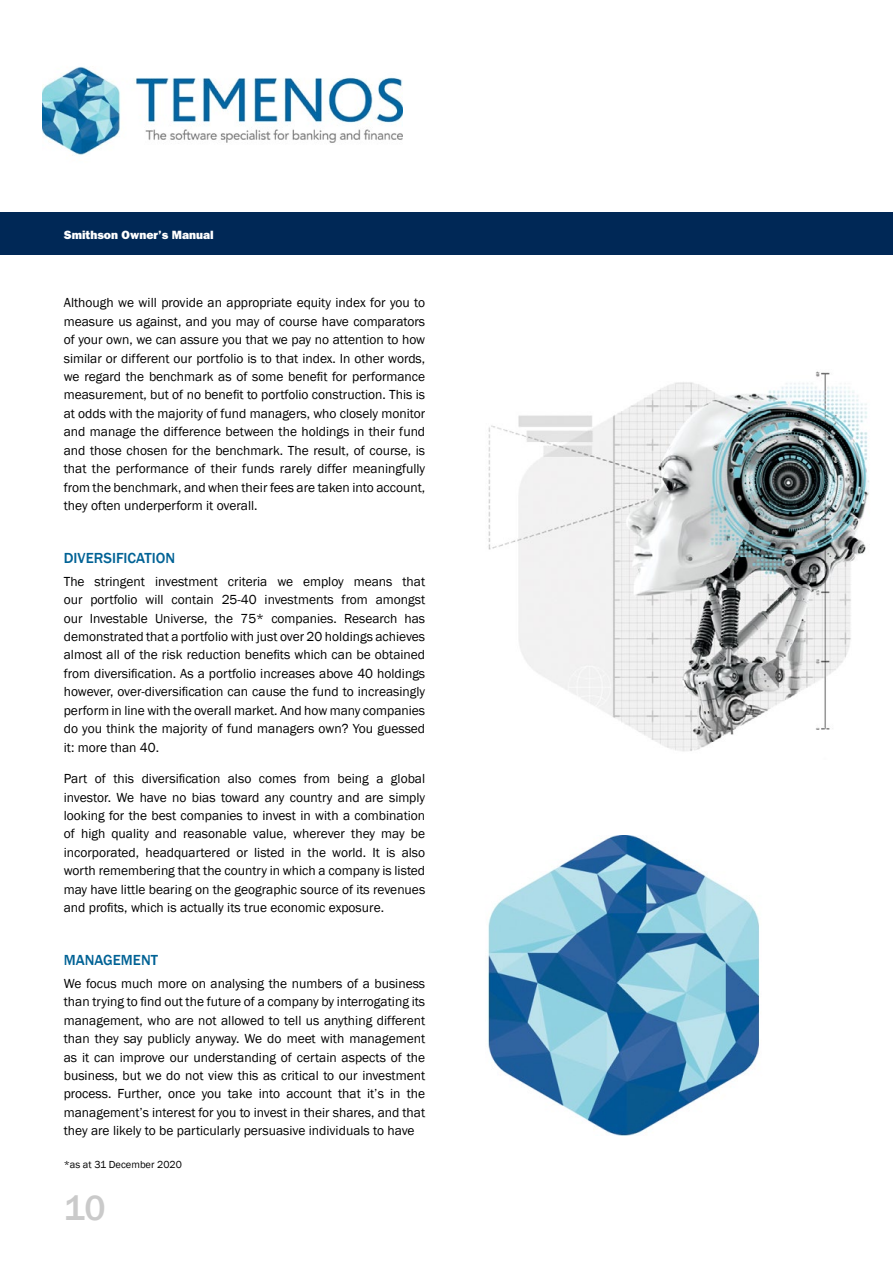
<style>
.page{position:relative;width:893px;height:1263px;background:#fff}
.page>*{position:absolute;margin:0;border:0;box-sizing:border-box;transform-origin:0 0}
.t1{font:500 36px "Franklin Gothic";color:#cacaca}
.t2{font:500 15px "Franklin Gothic";color:#006295}
.t3{font:13.5px/18.5px "Franklin Gothic";color:#000;text-align:justify}
.t4{font:800 12px "Franklin Gothic";color:#fff}
.t5{font:10.5px "Franklin Gothic";color:#000}
</style>
<div class="page">
<img style="left:43px;top:67px;width:359px;height:88px">
<img style="left:488px;top:371px;width:381px;height:381px">
<img style="left:488px;top:835px;width:272px;height:300px">
<div style="left:0;top:213px;width:893px;height:42px;background:#002856"></div>
<p class="t4" style="left:64px;top:227px;width:151px">Smithson Owner’s Manual</p>
<p class="t3" style="left:64px;top:294px;width:363px">Although we will provide an appropriate equity index for you to measure us against, and you may of course have comparators of your own, we can assure you that we pay no attention to how similar or different our portfolio is to that index. In other words, we regard the benchmark as of some benefit for performance measurement, but of no benefit to portfolio construction. This is at odds with the majority of fund managers, who closely monitor and manage the difference between the holdings in their fund and those chosen for the benchmark. The result, of course, is that the performance of their funds rarely differ meaningfully from the benchmark, and when their fees are taken into account, they often underperform it overall.</p>
<p class="t2" style="left:64px;top:548px;width:113px">DIVERSIFICATION</p>
<p class="t3" style="left:64px;top:572px;width:363px">The stringent investment criteria we employ means that our portfolio will contain 25-40 investments from amongst our Investable Universe, the 75* companies. Research has demonstrated that a portfolio with just over 20 holdings achieves almost all of the risk reduction benefits which can be obtained from diversification. As a portfolio increases above 40 holdings however, over-diversification can cause the fund to increasingly perform in line with the overall market. And how many companies do you think the majority of fund managers own? You guessed it: more than 40.</p>
<p class="t3" style="left:64px;top:770px;width:363px">Part of this diversification also comes from being a global investor. We have no bias toward any country and are simply looking for the best companies to invest in with a combination of high quality and reasonable value, wherever they may be incorporated, headquartered or listed in the world. It is also worth remembering that the country in which a company is listed may have little bearing on the geographic source of its revenues and profits, which is actually its true economic exposure.</p>
<p class="t2" style="left:64px;top:950px;width:96px">MANAGEMENT</p>
<p class="t3" style="left:64px;top:974px;width:363px">We focus much more on analysing the numbers of a business than trying to find out the future of a company by interrogating its management, who are not allowed to tell us anything different than they say publicly anyway. We do meet with management as it can improve our understanding of certain aspects of the business, but we do not view this as critical to our investment process. Further, once you take into account that it’s in the management’s interest for you to invest in their shares, and that they are likely to be particularly persuasive individuals to have</p>
<p class="t5" style="left:64px;top:1158px;width:120px">*as at 31 December 2020</p>
<h1 class="t1" style="left:64px;top:1186px;width:43px">10</h1>
</div>
